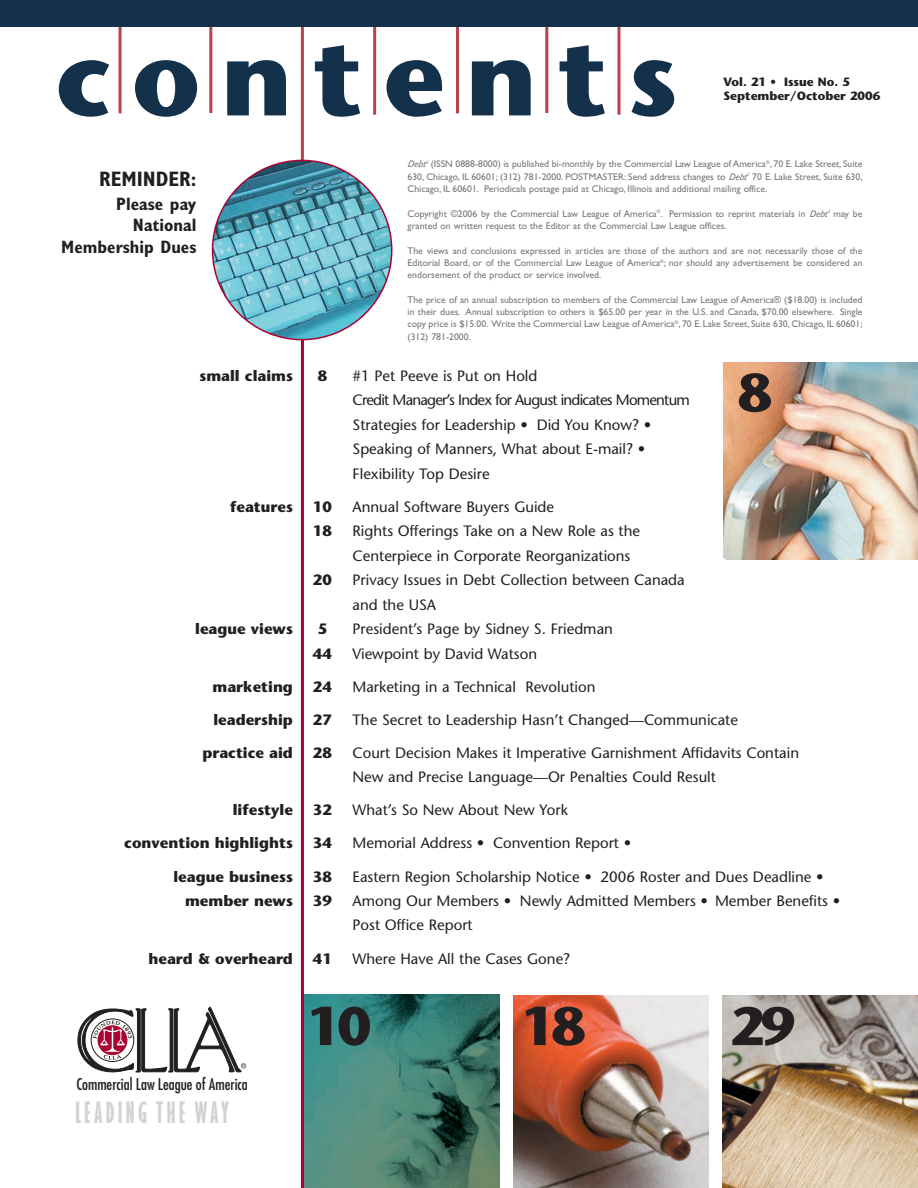
<style>
.page{position:relative;width:918px;height:1188px;background:#fff}
.page>*{position:absolute;margin:0;border:0;box-sizing:border-box;transform-origin:0 0}
.t1{font:700 108px "Stone Sans";letter-spacing:.19em;color:#14314b}
.t2{font:700 54px "Stone Sans";color:#231f20}
.t3{font:700 extra-condensed 27px "Gill Sans";letter-spacing:.13em;color:#d1d2d4}
.t4{font:700 condensed 21px "Gill Sans";color:#231f20}
.t5{font:700 condensed 18px/21.6px "Gill Sans";color:#231f20;text-align:right}
.t6{font:condensed 15.75px "Futura";color:#231f20}
.t7{font:15px/24.5px "Stone Sans";color:#231f20}
.t8{font:700 15px "Stone Sans";color:#231f20}
.t9{font:700 12px/14.4px "Stone Sans";color:#231f20}
.t10{font:9.75px/12.3px "Gill Sans";color:#76787b;text-align:justify}
.s1{font-style:italic}
</style>
<div class="page">
<img style="left:724px;top:362px;width:194px;height:197px">
<hr style="left:119px;top:3px;width:3px;height:110px;background:#b8434c">
<hr style="left:301px;top:0;width:3px;height:200px;background:#b8434c">
<hr style="left:209px;top:0;width:3px;height:113px;background:#b8434c">
<hr style="left:373px;top:0;width:3px;height:115px;background:#b8434c">
<hr style="left:456px;top:3px;width:3px;height:110px;background:#b8434c">
<hr style="left:545px;top:0;width:3px;height:113px;background:#b8434c">
<hr style="left:617px;top:0;width:3px;height:115px;background:#b8434c">
<div style="left:0;top:0;width:918px;height:27px;background:#14314b"></div>
<img style="left:304px;top:995px;width:195px;height:193px">
<img style="left:514px;top:995px;width:194px;height:193px">
<hr style="left:301px;top:330px;width:3px;height:858px;background:#a90332">
<svg style="left:77px;top:1007px;width:169px;height:66px"></svg>
<img style="left:722px;top:995px;width:196px;height:193px">
<svg style="left:212px;top:160px;width:180px;height:180px"></svg>
<h1 class="t1" style="left:56px;top:36px;width:624px">contents</h1>
<p class="t9" style="left:724px;top:76px;width:158px">Vol. 21 • Issue No. 5<br>September/October 2006</p>
<p class="t10" style="left:408px;top:159px;width:456px"><span class="s1">Debt</span><sup>3</sup> (ISSN 0888-8000) is published bi-monthly by the Commercial Law League of America<sup>®</sup>, 70 E. Lake Street, Suite 630, Chicago, IL 60601; (312) 781-2000. POSTMASTER: Send address changes to <span class="s1">Debt</span><sup>3</sup> 70 E. Lake Street, Suite 630, Chicago, IL 60601. Periodicals postage paid at Chicago, Illinois and additional mailing office.</p>
<p class="t10" style="left:408px;top:208px;width:456px">Copyright ©2006 by the Commercial Law League of America<sup>®</sup>. Permission to reprint materials in <span class="s1">Debt</span><sup>3</sup> may be granted on written request to the Editor at the Commercial Law League offices.</p>
<p class="t10" style="left:408px;top:245px;width:457px">The views and conclusions expressed in articles are those of the authors and are not necessarily those of the Editorial Board, or of the Commercial Law League of America<sup>®</sup>; nor should any advertisement be considered an endorsement of the product or service involved.</p>
<p class="t10" style="left:408px;top:294px;width:457px">The price of an annual subscription to members of the Commercial Law League of America® ($18.00) is included in their dues. Annual subscription to others is $65.00 per year in the U.S. and Canada, $70.00 elsewhere. Single copy price is $15.00. Write the Commercial Law League of America<sup>®</sup>, 70 E. Lake Street, Suite 630, Chicago, IL 60601; (312) 781-2000.</p>
<h2 class="t2" style="left:738px;top:372px;width:36px">8</h2>
<h3 class="t4" style="left:99px;top:172px;width:99px">REMINDER:</h3>
<h3 class="t5" style="left:61px;top:195px;width:137px">Please pay<br>National<br>Membership Dues</h3>
<h3 class="t8" style="left:199px;top:370px;width:95px">small claims</h3>
<h3 class="t8" style="left:318px;top:370px;width:11px">8</h3>
<h3 class="t7" style="left:353px;top:365px;width:339px">#1 Pet Peeve is Put on Hold<br>Credit Manager’s Index for August indicates Momentum Strategies for Leadership • Did You Know? • Speaking of Manners, What about E-mail? • Flexibility Top Desire</h3>
<h3 class="t8" style="left:230px;top:501px;width:64px">features</h3>
<h3 class="t8" style="left:313px;top:501px;width:20px">10</h3>
<h3 class="t7" style="left:353px;top:496px;width:203px">Annual Software Buyers Guide</h3>
<h3 class="t8" style="left:313px;top:525px;width:20px">18</h3>
<h3 class="t7" style="left:353px;top:520px;width:289px">Rights Offerings Take on a New Role as the<br>Centerpiece in Corporate Reorganizations</h3>
<h3 class="t8" style="left:313px;top:574px;width:20px">20</h3>
<h3 class="t7" style="left:353px;top:569px;width:334px">Privacy Issues in Debt Collection between Canada and the USA</h3>
<h3 class="t8" style="left:195px;top:623px;width:99px">league views</h3>
<h3 class="t8" style="left:318px;top:623px;width:11px">5</h3>
<h3 class="t7" style="left:353px;top:618px;width:262px">President’s Page by Sidney S. Friedman</h3>
<h3 class="t8" style="left:313px;top:647px;width:20px">44</h3>
<h3 class="t7" style="left:353px;top:643px;width:186px">Viewpoint by David Watson</h3>
<h3 class="t8" style="left:213px;top:681px;width:82px">marketing</h3>
<h3 class="t8" style="left:313px;top:681px;width:20px">24</h3>
<h3 class="t7" style="left:353px;top:676px;width:244px">Marketing in a Technical Revolution</h3>
<h3 class="t8" style="left:214px;top:714px;width:81px">leadership</h3>
<h3 class="t8" style="left:313px;top:714px;width:20px">27</h3>
<h3 class="t7" style="left:353px;top:709px;width:387px">The Secret to Leadership Hasn’t Changed—Communicate</h3>
<h3 class="t8" style="left:202px;top:747px;width:92px">practice aid</h3>
<h3 class="t8" style="left:313px;top:747px;width:20px">28</h3>
<h3 class="t7" style="left:353px;top:742px;width:448px">Court Decision Makes it Imperative Garnishment Affidavits Contain<br>New and Precise Language—Or Penalties Could Result</h3>
<h3 class="t8" style="left:233px;top:804px;width:62px">lifestyle</h3>
<h3 class="t8" style="left:313px;top:804px;width:20px">32</h3>
<h3 class="t7" style="left:353px;top:800px;width:217px">What’s So New About New York</h3>
<h3 class="t8" style="left:124px;top:837px;width:170px">convention highlights</h3>
<h3 class="t8" style="left:313px;top:837px;width:20px">34</h3>
<h3 class="t7" style="left:353px;top:833px;width:280px">Memorial Address • Convention Report •</h3>
<h3 class="t8" style="left:173px;top:871px;width:121px">league business</h3>
<h3 class="t8" style="left:313px;top:871px;width:20px">38</h3>
<h3 class="t7" style="left:353px;top:866px;width:473px">Eastern Region Scholarship Notice • 2006 Roster and Dues Deadline •</h3>
<h3 class="t8" style="left:185px;top:895px;width:109px">member news</h3>
<h3 class="t8" style="left:313px;top:895px;width:20px">39</h3>
<h3 class="t7" style="left:353px;top:890px;width:489px">Among Our Members • Newly Admitted Members • Member Benefits •<br>Post Office Report</h3>
<h3 class="t8" style="left:149px;top:953px;width:146px">heard &amp; overheard</h3>
<h3 class="t8" style="left:313px;top:953px;width:20px">41</h3>
<h3 class="t7" style="left:353px;top:948px;width:219px">Where Have All the Cases Gone?</h3>
<h3 class="t6" style="left:76px;top:1077px;width:173px">Commercial Law League of America</h3>
<h3 class="t3" style="left:76px;top:1102px;width:155px">LEADING THE WAY</h3>
<h2 class="t2" style="left:307px;top:1005px;width:66px">10</h2>
<h2 class="t2" style="left:521px;top:1005px;width:66px">18</h2>
<h2 class="t2" style="left:730px;top:1005px;width:66px">29</h2>
</div>
